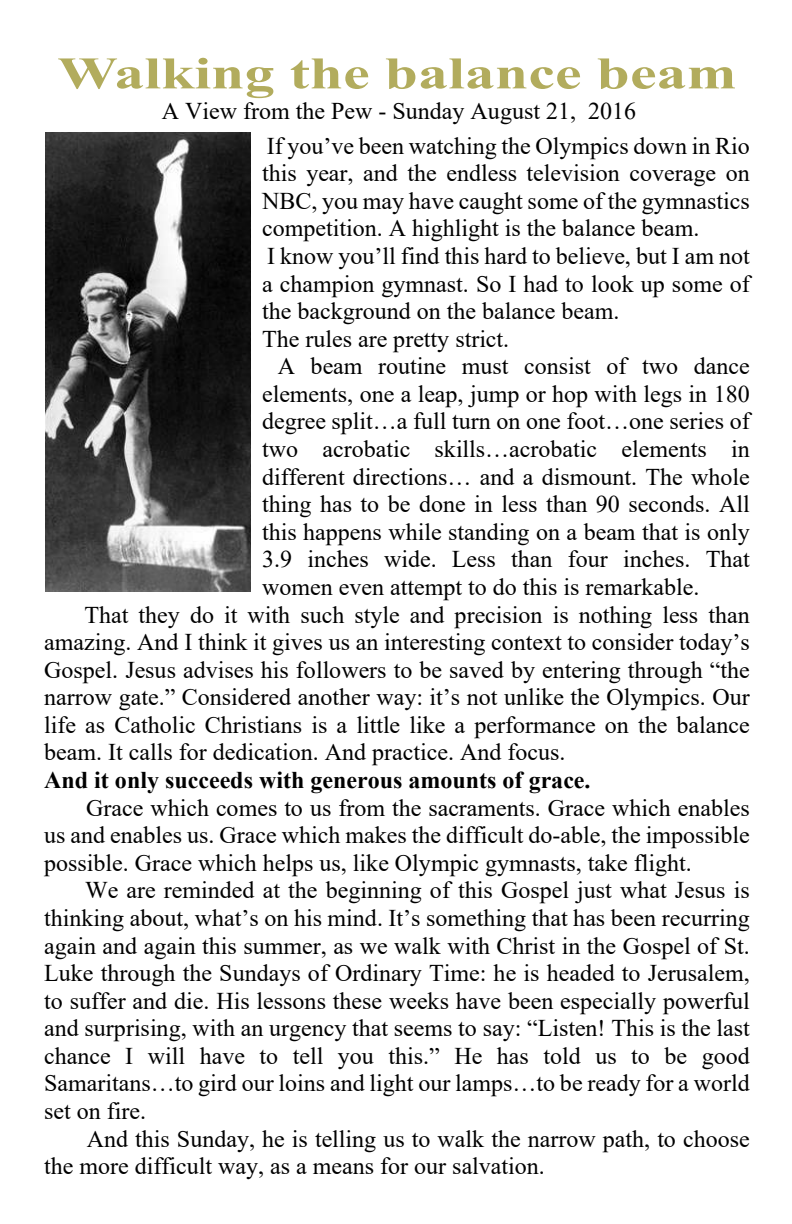
<style>
.page{position:relative;width:792px;height:1224px;background:#fff}
.page>*{position:absolute;margin:0;border:0;box-sizing:border-box;transform-origin:0 0}
.t1{font:700 45.2px "Times New Roman";color:#b2ac5d;scale:1.33 1}
.t2{font:24px/27.6px "Times New Roman";color:#000}
.t3{font:700 24px "Times New Roman";color:#000}
</style>
<div class="page">
<img style="left:46px;top:132px;width:205px;height:459px">
<h1 class="t1" style="left:58px;top:58px;width:512px">Walking the balance beam</h1>
<p class="t2" style="left:262px;top:134px;width:489px">If you’ve been watching the Olympics down in Rio this year, and the endless television coverage on NBC, you may have caught some of the gymnastics competition. A highlight is the balance beam.<br>I know you’ll find this hard to believe, but I am not a champion gymnast. So I had to look up some of the background on the balance beam.<br>The rules are pretty strict.</p>
<p class="t2" style="left:278px;top:355px;width:474px">A beam routine must consist of two dance</p>
<p class="t2" style="left:262px;top:382px;width:489px">elements, one a leap, jump or hop with legs in 180</p>
<p class="t2" style="left:262px;top:410px;width:489px">degree split…a full turn on one foot…one series of</p>
<p class="t2" style="left:262px;top:437px;width:489px">two acrobatic skills…acrobatic elements in</p>
<p class="t2" style="left:262px;top:465px;width:489px">different directions… and a dismount. The whole</p>
<p class="t2" style="left:262px;top:493px;width:489px">thing has to be done in less than 90 seconds. All</p>
<p class="t2" style="left:262px;top:520px;width:489px">this happens while standing on a beam that is only</p>
<p class="t2" style="left:262px;top:548px;width:489px">3.9 inches wide. Less than four inches. That</p>
<p class="t2" style="left:262px;top:575px;width:439px">women even attempt to do this is remarkable.</p>
<p class="t2" style="left:85px;top:603px;width:667px">That they do it with such style and precision is nothing less than</p>
<p class="t2" style="left:44px;top:631px;width:707px">amazing. And I think it gives us an interesting context to consider today’s</p>
<p class="t2" style="left:44px;top:658px;width:707px">Gospel. Jesus advises his followers to be saved by entering through “the</p>
<p class="t2" style="left:44px;top:686px;width:707px">narrow gate.” Considered another way: it’s not unlike the Olympics. Our</p>
<p class="t2" style="left:44px;top:713px;width:707px">life as Catholic Christians is a little like a performance on the balance</p>
<p class="t2" style="left:44px;top:741px;width:523px">beam. It calls for dedication. And practice. And focus.</p>
<p class="t3" style="left:44px;top:772px;width:548px">And it only succeeds with generous amounts of grace.</p>
<p class="t2" style="left:44px;top:796px;width:707px;text-align:justify;text-indent:42px">Grace which comes to us from the sacraments. Grace which enables us and enables us. Grace which makes the difficult do-able, the impossible possible. Grace which helps us, like Olympic gymnasts, take flight.</p>
<p class="t2" style="left:44px;top:879px;width:707px;text-align:justify;text-indent:41px">We are reminded at the beginning of this Gospel just what Jesus is thinking about, what’s on his mind. It’s something that has been recurring again and again this summer, as we walk with Christ in the Gospel of St.<br>Luke through the Sundays of Ordinary Time: he is headed to Jerusalem, to suffer and die. His lessons these weeks have been especially powerful and surprising, with an urgency that seems to say: “Listen! This is the last chance I will have to tell you this.” He has told us to be good Samaritans…to gird our loins and light our lamps…to be ready for a world set on fire.</p>
<p class="t2" style="left:44px;top:1127px;width:707px;text-indent:43px">And this Sunday, he is telling us to walk the narrow path, to choose the more difficult way, as a means for our salvation.</p>
<p class="t2" style="left:162px;top:100px;width:476px">A View from the Pew - Sunday August 21, 2016</p>
</div>
